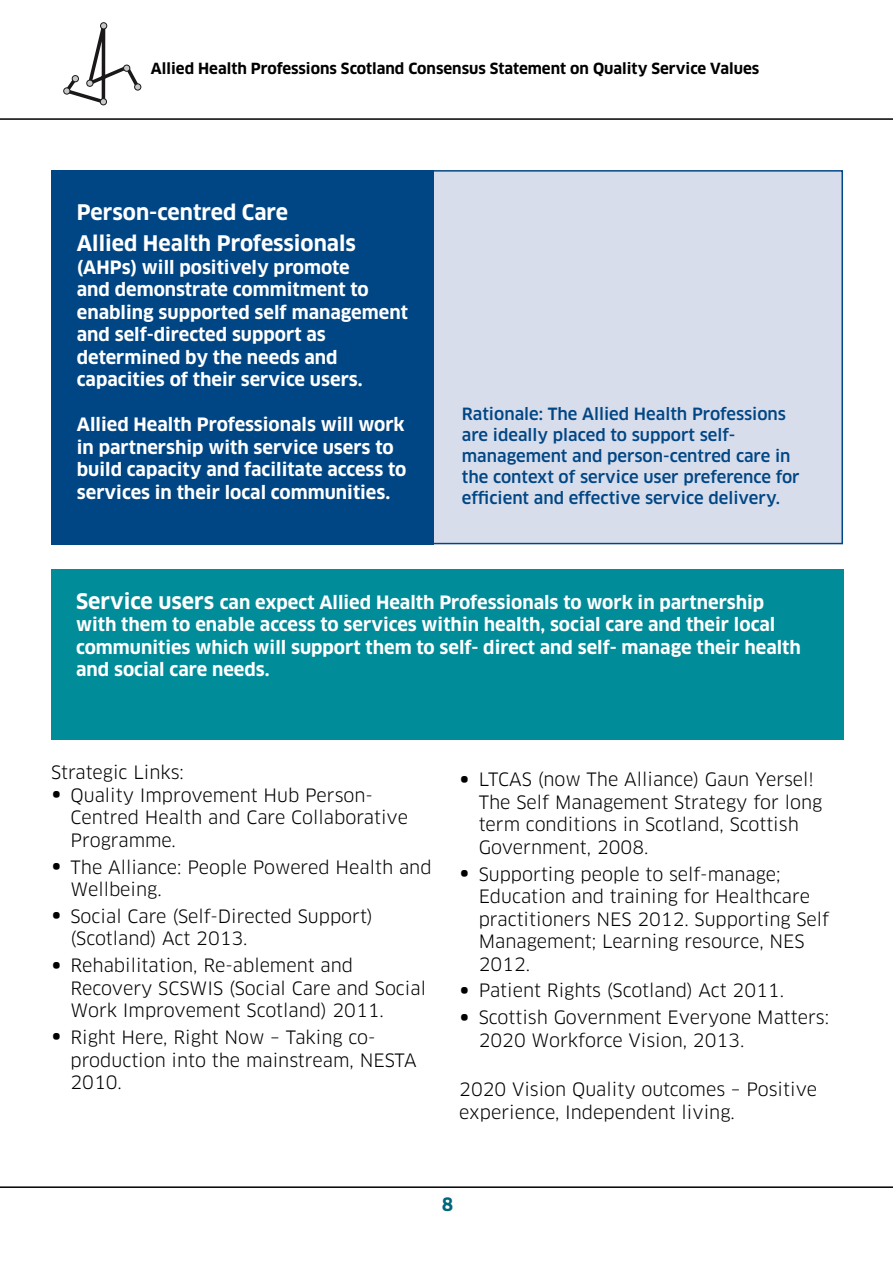
<style>
.page{position:relative;width:893px;height:1263px;background:#fff}
.page>*{position:absolute;margin:0;border:0;box-sizing:border-box;transform-origin:0 0}
.t1{font:700 21px/31px "Clan";color:#fff}
.t2{font:18px/22.5px "Clan";color:#000}
.t3{font:700 18px/22.5px "Clan";color:#fff}
.t4{font:700 18px "Clan";color:#00677a}
.t5{font:500 16.5px/21px "Clan";color:#004684}
.t6{font:700 15px "Clan";color:#000}
.s1{font-size:21px}
.s2{font-size:27px}
</style>
<div class="page">
<svg style="left:63px;top:22px;width:78px;height:83px"></svg>
<div style="left:72px;top:75px;width:7px;height:7px;border:1px solid #1a1818;border-radius:50%"></div>
<hr style="left:0;top:118px;width:893px;height:2px;background:#000">
<hr style="left:0;top:1186px;width:893px;height:2px;background:#000">
<div style="left:422px;top:170px;width:421px;height:374px;background:#d8ddeb;border:2px solid #004684"></div>
<div style="left:51px;top:570px;width:793px;height:170px;background:#008c99"></div>
<div style="left:51px;top:170px;width:383px;height:374px;background:#004684"></div>
<p class="t6" style="left:151px;top:60px;width:610px">Allied Health Professions Scotland Consensus Statement on Quality Service Values</p>
<p class="t1" style="left:77px;top:198px;width:281px">Person-centred Care<br>Allied Health Professionals</p>
<p class="t3" style="left:77px;top:256px;width:333px">(AHPs) will positively promote<br>and demonstrate commitment to enabling supported self management and self-directed support as determined by the needs and capacities of their service users.</p>
<p class="t3" style="left:77px;top:414px;width:331px">Allied Health Professionals will work in partnership with service users to build capacity and facilitate access to services in their local communities.</p>
<p class="t5" style="left:462px;top:404px;width:339px">Rationale: The Allied Health Professions are ideally placed to support self&shy;management and person-centred care in the context of service user preference for efficient and effective service delivery.</p>
<p class="t3" style="left:76px;top:591px;width:726px"><span class="s1">Service users</span> can expect Allied Health Professionals to work in partnership with them to enable access to services within health, social care and their local communities which will support them to self- direct and self- manage their health and social care needs.</p>
<p class="t2" style="left:51px;top:762px;width:134px">Strategic Links:</p>
<p class="t2" style="left:71px;top:784px;width:339px;text-indent:-19px"><span class="s2">•</span> Quality Improvement Hub Person-<br>Centred Health and Care Collaborative<br>Programme.</p>
<p class="t2" style="left:71px;top:856px;width:363px;text-indent:-19px"><span class="s2">•</span> The Alliance: People Powered Health and<br>Wellbeing.</p>
<p class="t2" style="left:71px;top:905px;width:304px;text-indent:-19px"><span class="s2">•</span> Social Care (Self-Directed Support) (Scotland) Act 2013.</p>
<p class="t2" style="left:71px;top:955px;width:357px;text-indent:-19px"><span class="s2">•</span> Rehabilitation, Re-ablement and<br>Recovery SCSWIS (Social Care and Social<br>Work Improvement Scotland) 2011.</p>
<p class="t2" style="left:71px;top:1026px;width:348px;text-indent:-19px"><span class="s2">•</span> Right Here, Right Now – Taking co&shy;production into the mainstream, NESTA<br>2010.</p>
<p class="t2" style="left:479px;top:769px;width:345px;text-indent:-19px"><span class="s2">•</span> LTCAS (now The Alliance) Gaun Yersel!<br>The Self Management Strategy for long term conditions in Scotland, Scottish Government, 2008.</p>
<p class="t2" style="left:479px;top:863px;width:352px;text-indent:-19px"><span class="s2">•</span> Supporting people to self-manage;<br>Education and training for Healthcare practitioners NES 2012. Supporting Self<br>Management; Learning resource, NES<br>2012.</p>
<p class="t2" style="left:459px;top:980px;width:326px"><span class="s2">•</span> Patient Rights (Scotland) Act 2011.</p>
<p class="t2" style="left:479px;top:1007px;width:352px;text-indent:-19px"><span class="s2">•</span> Scottish Government Everyone Matters:<br>2020 Workforce Vision, 2013.</p>
<p class="t2" style="left:459px;top:1078px;width:359px">2020 Vision Quality outcomes – Positive experience, Independent living.</p>
<p class="t4" style="left:442px;top:1194px;width:13px">8</p>
</div>
